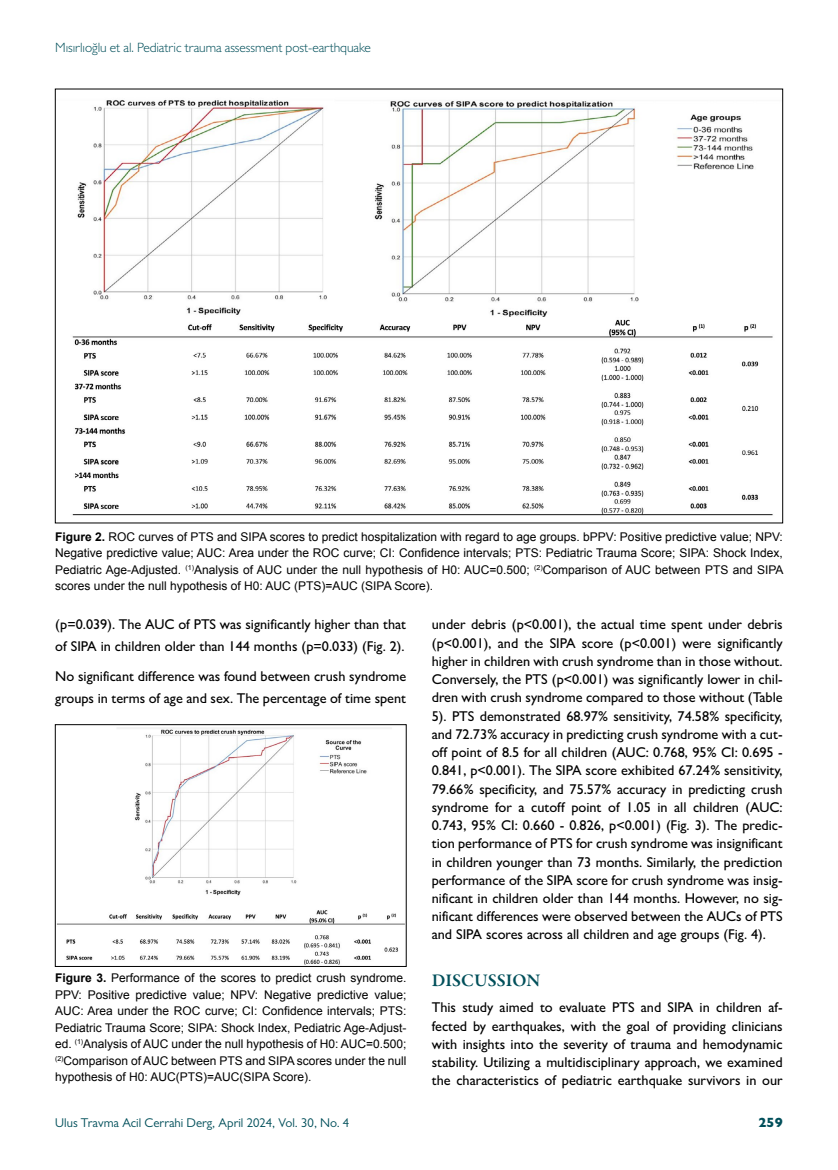
<style>
.page{position:relative;width:838px;height:1170px;background:#fff}
.page>*{position:absolute;margin:0;border:0;box-sizing:border-box;transform-origin:0 0}
.t1{font:600 18px "Garamond Premr Pro";color:#004f5a}
.t2{font:500 14.25px/18.3px "Gill Sans MT Pro";color:#000}
.t3{font:300 13.5px "Gill Sans MT Pro";letter-spacing:-.005em;color:#004f5a}
.t4{font:800 13.5px "Gill Sans MT Pro";color:#004f5a}
.t5{font:12.75px "Gill Sans MT Pro";color:#004f5a}
.t6{font:12px/16.5px "Arial";color:#000;text-align:justify}
.s1{font-weight:700}
</style>
<div class="page">
<img style="left:72px;top:100px;width:701px;height:416px">
<img style="left:57px;top:727px;width:347px;height:237px">
<div style="left:55px;top:724px;width:351px;height:242px;border:1px solid #000"></div>
<p class="t3" style="left:55px;top:39px;width:317px">Mısırlıoğlu et al. Pediatric trauma assessment post-earthquake</p>
<p class="t6" style="left:55px;top:528px;width:729px"><span class="s1">Figure 2.</span> ROC curves of PTS and SIPA scores to predict hospitalization with regard to age groups. bPPV: Positive predictive value; NPV:<br>Negative predictive value; AUC: Area under the ROC curve; CI: Confidence intervals; PTS: Pediatric Trauma Score; SIPA: Shock Index, Pediatric Age-Adjusted. <sup>(1)</sup>Analysis of AUC under the null hypothesis of H0: AUC=0.500; <sup>(2)</sup>Comparison of AUC between PTS and SIPA scores under the null hypothesis of H0: AUC (PTS)=AUC (SIPA Score).</p>
<p class="t2" style="left:55px;top:613px;width:352px;line-height:21.6px">(p=0.039). The AUC of PTS was significantly higher than that of SIPA in children older than 144 months (p=0.033) (Fig. 2).</p>
<p class="t2" style="left:55px;top:665px;width:352px;line-height:21.6px">No significant difference was found between crush syndrome groups in terms of age and sex. The percentage of time spent</p>
<p class="t6" style="left:55px;top:969px;width:353px"><span class="s1">Figure 3.</span> Performance of the scores to predict crush syndrome.<br>PPV: Positive predictive value; NPV: Negative predictive value; AUC: Area under the ROC curve; CI: Confidence intervals; PTS:<br>Pediatric Trauma Score; SIPA: Shock Index, Pediatric Age-Adjust&shy;ed. <sup>(1)</sup>Analysis of AUC under the null hypothesis of H0: AUC=0.500; <sup>(2)</sup>Comparison of AUC between PTS and SIPA scores under the null hypothesis of H0: AUC(PTS)=AUC(SIPA Score).</p>
<p class="t2" style="left:432px;top:615px;width:352px;text-align:justify">under debris (p&lt;0.001), the actual time spent under debris (p&lt;0.001), and the SIPA score (p&lt;0.001) were significantly higher in children with crush syndrome than in those without.<br>Conversely, the PTS (p&lt;0.001) was significantly lower in chil&shy;dren with crush syndrome compared to those without (Table 5). PTS demonstrated 68.97% sensitivity, 74.58% specificity, and 72.73% accuracy in predicting crush syndrome with a cut&shy;off point of 8.5 for all children (AUC: 0.768, 95% CI: 0.695 - 0.841, p&lt;0.001). The SIPA score exhibited 67.24% sensitivity, 79.66% specificity, and 75.57% accuracy in predicting crush syndrome for a cutoff point of 1.05 in all children (AUC:<br>0.743, 95% CI: 0.660 - 0.826, p&lt;0.001) (Fig. 3). The predic&shy;tion performance of PTS for crush syndrome was insignificant in children younger than 73 months. Similarly, the prediction performance of the SIPA score for crush syndrome was insig&shy;nificant in children older than 144 months. However, no sig&shy;nificant differences were observed between the AUCs of PTS and SIPA scores across all children and age groups (Fig. 4).</p>
<p class="t1" style="left:432px;top:968px;width:110px">DISCUSSION</p>
<p class="t2" style="left:432px;top:998px;width:352px;text-align:justify">This study aimed to evaluate PTS and SIPA in children af&shy;fected by earthquakes, with the goal of providing clinicians with insights into the severity of trauma and hemodynamic stability. Utilizing a multidisciplinary approach, we examined the characteristics of pediatric earthquake survivors in our</p>
<p class="t5" style="left:55px;top:1115px;width:295px">Ulus Travma Acil Cerrahi Derg, April 2024, Vol. 30, No. 4</p>
<p class="t4" style="left:758px;top:1114px;width:26px">259</p>
</div>
